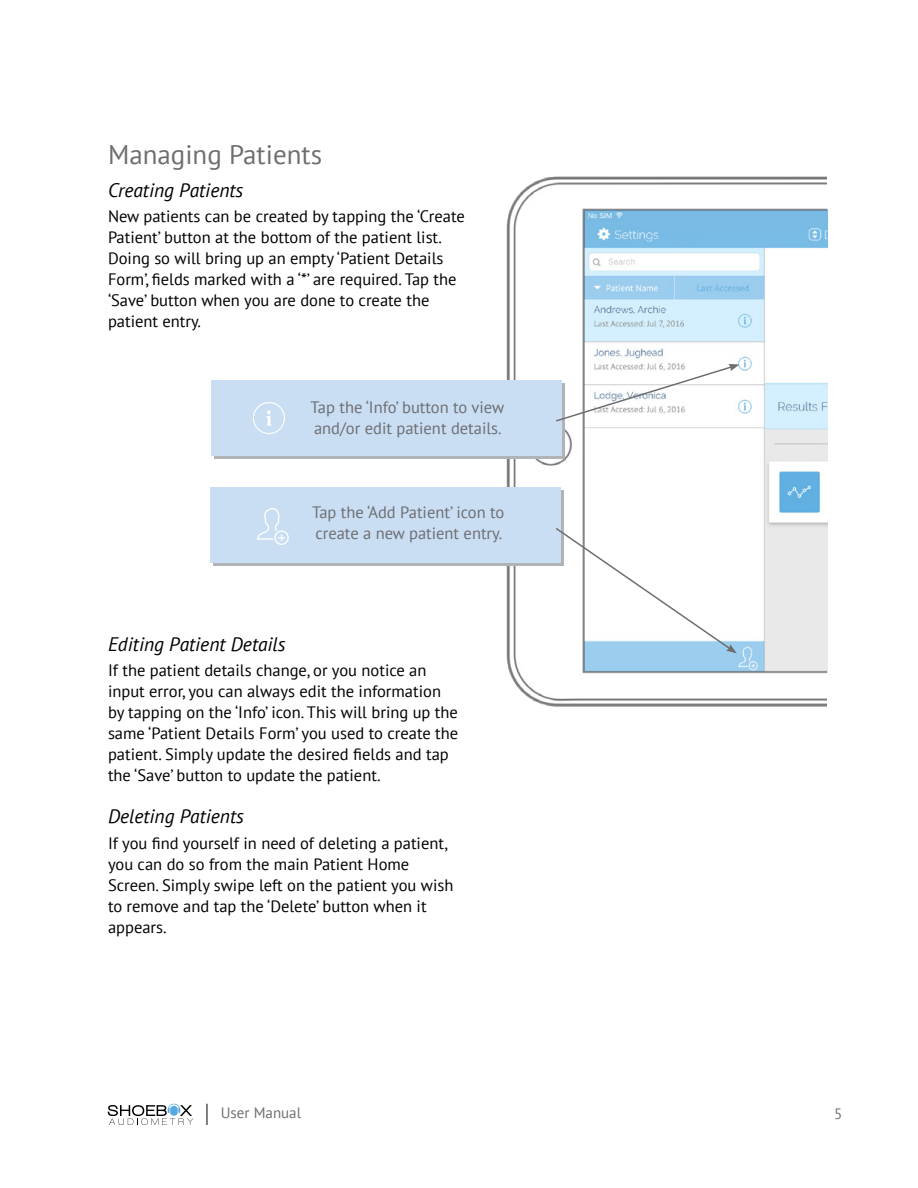
<style>
.page{position:relative;width:918px;height:1188px;background:#fff}
.page>*{position:absolute;margin:0;border:0;box-sizing:border-box;transform-origin:0 0}
.t1{font:27px "PT Sans";color:#6d6e71}
.t2{font:italic 19.5px "PT Sans";color:#000}
.t3{font:16.5px/21px "PT Sans";color:#000}
.t4{font:16.5px/21px "PT Sans";color:#6d6e71}
.t5{font:15px "PT Sans";color:#6d6e71}
</style>
<div class="page">
<svg style="left:108px;top:1104px;width:85px;height:21px"></svg>
<svg style="left:207px;top:1104px;width:1px;height:21px"></svg>
<img style="left:506px;top:176px;width:321px;height:531px">
<div style="left:213px;top:490px;width:351px;height:76px;background:#b1b4b6"></div>
<div style="left:214px;top:383px;width:351px;height:76px;background:#b1b4b6"></div>
<div style="left:210px;top:487px;width:351px;height:76px;background:#cadef3"></div>
<div style="left:212px;top:380px;width:350px;height:76px;background:#cadef3"></div>
<svg style="left:257px;top:508px;width:32px;height:37px"></svg>
<svg style="left:253px;top:402px;width:32px;height:32px"></svg>
<svg style="left:554px;top:364px;width:186px;height:59px"></svg>
<svg style="left:554px;top:526px;width:183px;height:127px"></svg>
<h1 class="t1" style="left:108px;top:137px;width:216px">Managing Patients</h1>
<p class="t2" style="left:108px;top:177px;width:137px">Creating Patients</p>
<p class="t3" style="left:108px;top:205px;width:358px">New patients can be created by tapping the ‘Create Patient’ button at the bottom of the patient list.<br>Doing so will bring up an empty ‘Patient Details Form’, fields marked with a ‘*’ are required. Tap the ‘Save’ button when you are done to create the patient entry.</p>
<p class="t4" style="left:311px;top:396px;width:195px">Tap the ‘Info’ button to view and/or edit patient details.</p>
<p class="t4" style="left:312px;top:502px;width:194px">Tap the ‘Add Patient’ icon to create a new patient entry.</p>
<p class="t2" style="left:108px;top:631px;width:179px">Editing Patient Details</p>
<p class="t3" style="left:108px;top:659px;width:352px">If the patient details change, or you notice an input error, you can always edit the information by tapping on the ‘Info’ icon. This will bring up the same ‘Patient Details Form’ you used to create the patient. Simply update the desired fields and tap the ‘Save’ button to update the patient.</p>
<p class="t2" style="left:108px;top:804px;width:137px">Deleting Patients</p>
<p class="t3" style="left:108px;top:832px;width:347px">If you find yourself in need of deleting a patient, you can do so from the main Patient Home Screen. Simply swipe left on the patient you wish to remove and tap the ‘Delete’ button when it appears.</p>
<p class="t5" style="left:221px;top:1103px;width:82px">User Manual</p>
<p class="t5" style="left:834px;top:1104px;width:10px">5</p>
</div>
